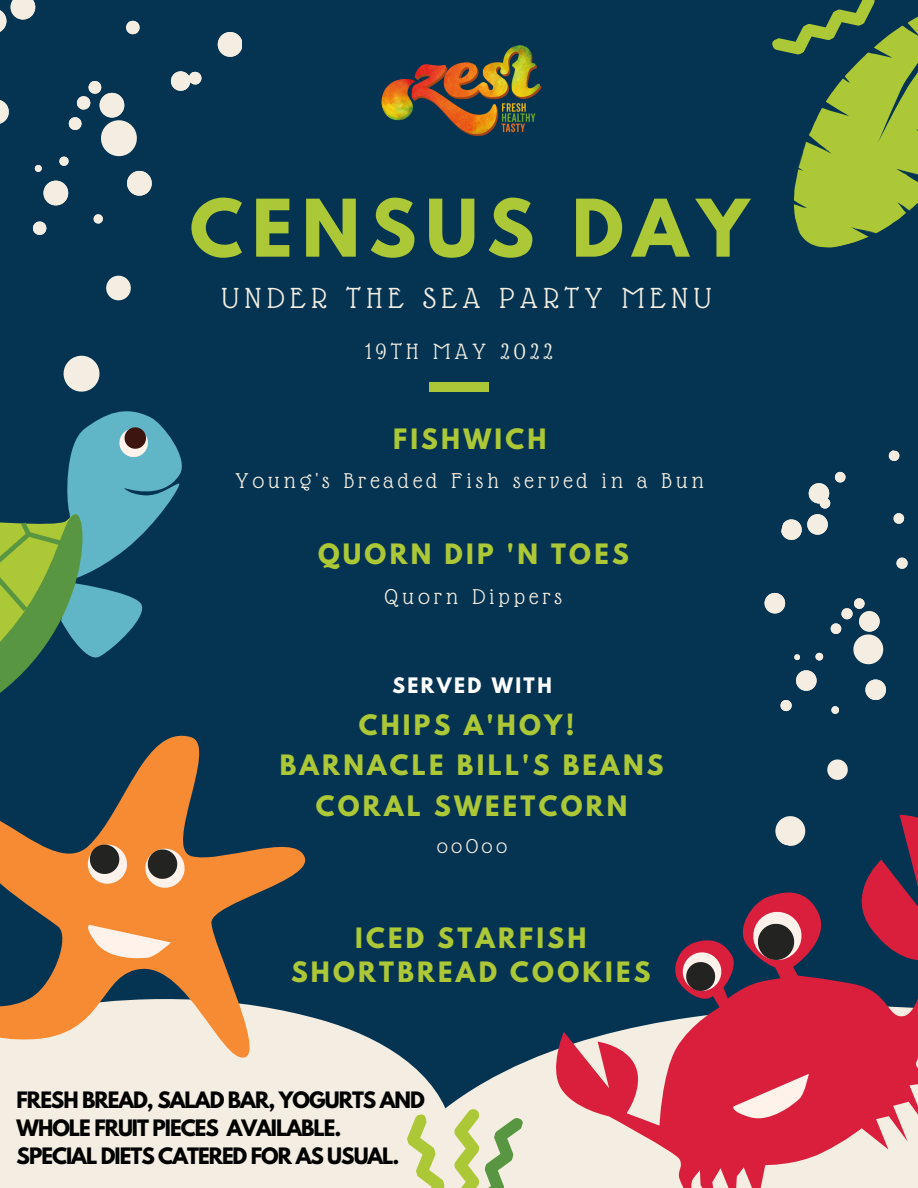
<style>
.page{position:relative;width:918px;height:1188px;background:#043452}
.page>*{position:absolute;margin:0;border:0;box-sizing:border-box;transform-origin:0 0}
.t1{font:700 70.35px "League Spartan";letter-spacing:.13em;color:#acc837}
.t2{font:31.5px "Glass Antiqua";letter-spacing:.18em;color:#f3eee1}
.t3{font:700 24.9px "League Spartan";letter-spacing:.13em;color:#acc837}
.t4{font:24px "Glass Antiqua";letter-spacing:.18em;color:#f3eee1}
.t5{font:23.25px "Glass Antiqua";letter-spacing:.18em;color:#f3eee1}
.t6{font:21.75px "Glass Antiqua";letter-spacing:.18em;color:#f3eee1}
.t7{font:700 20.1px/27.6px "League Spartan";letter-spacing:-.05em;color:#000}
.t8{font:700 18.9px "League Spartan";letter-spacing:.13em;color:#fff}
</style>
<div class="page">
<svg style="left:489px;top:1069px;width:21px;height:40px"></svg>
<svg style="left:827px;top:759px;width:21px;height:21px"></svg>
<svg style="left:896px;top:557px;width:12px;height:12px"></svg>
<svg style="left:888px;top:450px;width:12px;height:11px"></svg>
<svg style="left:893px;top:513px;width:12px;height:11px"></svg>
<svg style="left:764px;top:592px;width:122px;height:122px"></svg>
<svg style="left:781px;top:471px;width:65px;height:69px"></svg>
<svg style="left:0;top:1017px;width:489px;height:171px;background:#d6d7cf"></svg>
<svg style="left:402px;top:1109px;width:108px;height:79px;background:#d1dba5"></svg>
<svg style="left:510px;top:814px;width:408px;height:374px"></svg>
<svg style="left:728px;top:1074px;width:93px;height:61px;background:#e3566a"></svg>
<svg style="left:675px;top:944px;width:54px;height:55px;background:#964757"></svg>
<svg style="left:743px;top:902px;width:68px;height:68px"></svg>
<svg style="left:0;top:735px;width:310px;height:327px"></svg>
<svg style="left:84px;top:925px;width:87px;height:35px;background:#fabf90"></svg>
<svg style="left:86px;top:843px;width:43px;height:42px;background:#a78162"></svg>
<svg style="left:144px;top:847px;width:42px;height:42px;background:#a68162"></svg>
<svg style="left:106px;top:275px;width:25px;height:26px"></svg>
<svg style="left:170px;top:71px;width:32px;height:20px"></svg>
<svg style="left:93px;top:214px;width:10px;height:10px"></svg>
<svg style="left:33px;top:221px;width:14px;height:14px"></svg>
<svg style="left:126px;top:20px;width:14px;height:15px"></svg>
<svg style="left:0;top:0;width:36px;height:32px"></svg>
<svg style="left:0;top:100px;width:9px;height:24px"></svg>
<svg style="left:34px;top:81px;width:118px;height:125px"></svg>
<svg style="left:217px;top:32px;width:24px;height:25px"></svg>
<svg style="left:0;top:665px;width:151px;height:154px"></svg>
<svg style="left:0;top:355px;width:182px;height:310px"></svg>
<div style="left:429px;top:382px;width:60px;height:9px;background:#acc837"></div>
<svg style="left:772px;top:0;width:146px;height:248px"></svg>
<img style="left:381px;top:45px;width:161px;height:91px">
<p class="t1" style="left:190px;top:193px;width:561px">CENSUS DAY</p>
<p class="t2" style="left:221px;top:282px;width:492px">UNDER THE SEA PARTY MENU</p>
<p class="t4" style="left:365px;top:339px;width:189px">19TH MAY 2022</p>
<p class="t3" style="left:393px;top:427px;width:155px">FISHWICH</p>
<p class="t5" style="left:236px;top:469px;width:470px">Young's Breaded Fish served in a Bun</p>
<p class="t3" style="left:318px;top:541px;width:312px">QUORN DIP 'N TOES</p>
<p class="t5" style="left:385px;top:585px;width:179px">Quorn Dippers</p>
<p class="t8" style="left:392px;top:676px;width:161px">SERVED WITH</p>
<p class="t3" style="left:359px;top:712px;width:217px">CHIPS A'HOY!</p>
<p class="t3" style="left:280px;top:753px;width:385px">BARNACLE BILL'S BEANS</p>
<p class="t3" style="left:316px;top:794px;width:313px">CORAL SWEETCORN</p>
<p class="t6" style="left:437px;top:835px;width:71px">ooOoo</p>
<p class="t3" style="left:355px;top:926px;width:233px">ICED STARFISH</p>
<p class="t3" style="left:291px;top:960px;width:361px">SHORTBREAD COOKIES</p>
<p class="t7" style="left:17px;top:1089px;width:410px">FRESH BREAD, SALAD BAR, YOGURTS AND<br>WHOLE FRUIT PIECES AVAILABLE.</p>
<p class="t7" style="left:17px;top:1144px;width:385px">SPECIAL DIETS CATERED FOR AS USUAL.</p>
</div>
